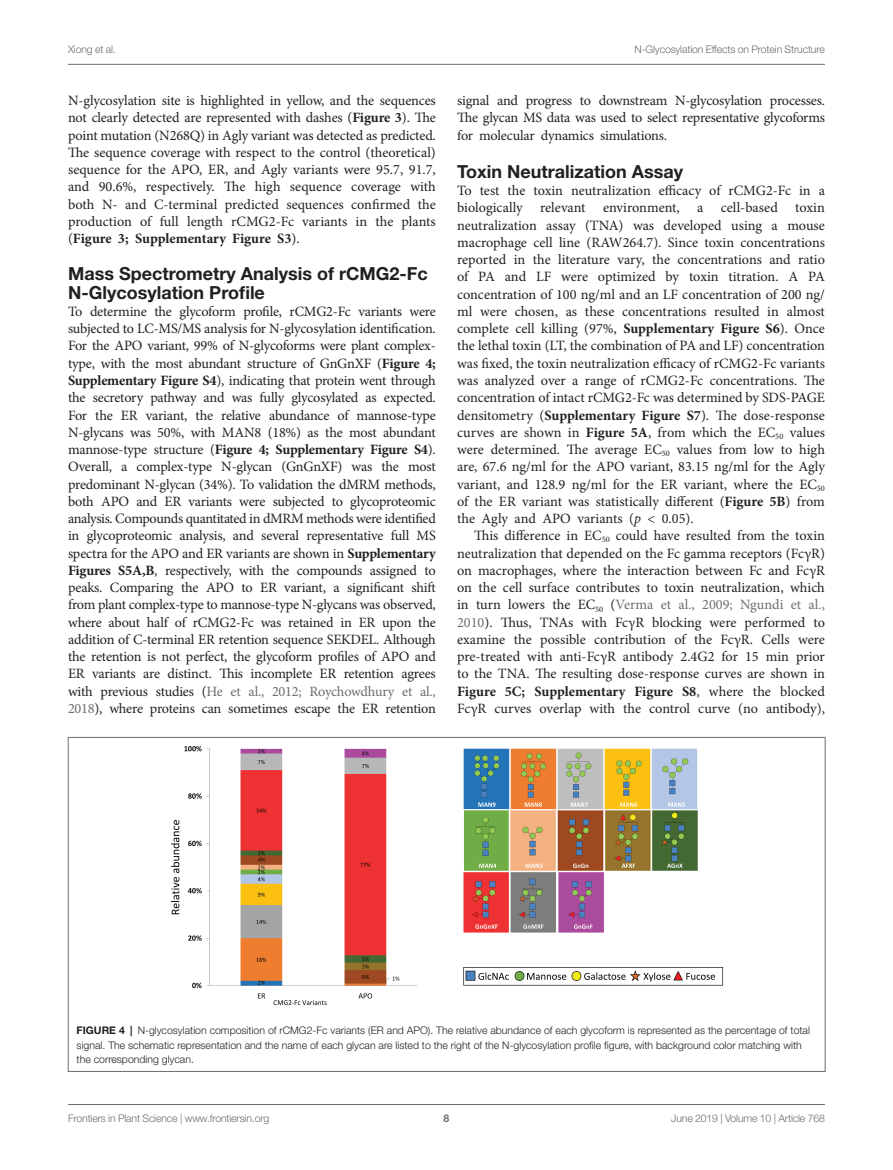
<style>
.page{position:relative;width:893px;height:1170px;background:#fff}
.page>*{position:absolute;margin:0;border:0;box-sizing:border-box;transform-origin:0 0}
.HEAD_2{font:700 18px/18.8px "Helvetica Neue LT Std";color:#231f20}
.TEXT_FLUSH{font:14.25px/17.2px "Minion Pro";letter-spacing:-.01em;color:#231f20;text-align:justify}
.TEXT{font:14.25px/17.2px "Minion Pro";color:#231f20;text-align:justify}
.FIG_LEG{font:300 10.5px/14.2px "Helvetica Neue LT Std";color:#231f20}
.t1{font:300 10.5px "Helvetica Neue LT Std";letter-spacing:-.015em;color:#6c6d70}
.t2{font:700 10.5px "Helvetica Neue LT Std";color:#6c6d70}
.s1{font-weight:700}
.s2{color:#6c6d70}
.s3{font-style:italic}
</style>
<div class="page">
<hr style="left:68px;top:64px;width:757px;height:1px;background:#6c6d70">
<hr style="left:68px;top:1104px;width:757px;height:1px;background:#6c6d70">
<img style="left:171px;top:746px;width:552px;height:259px">
<p class="t1" style="left:68px;top:42px;width:49px">Xiong et al.</p>
<p class="t1" style="left:635px;top:42px;width:192px">N-Glycosylation Effects on Protein Structure</p>
<p class="TEXT_FLUSH" style="left:68px;top:92px;width:369px">N-glycosylation site is highlighted in yellow, and the sequences not clearly detected are represented with dashes (<span class="s1">Figure 3</span>). The point mutation (N268Q) in Agly variant was detected as predicted.<br>The sequence coverage with respect to the control (theoretical) sequence for the APO, ER, and Agly variants were 95.7, 91.7, and 90.6%, respectively. The high sequence coverage with both N- and C-terminal predicted sequences confirmed the production of full length rCMG2-Fc variants in the plants (<span class="s1">Figure 3; Supplementary Figure S3</span>).</p>
<p class="HEAD_2" style="left:68px;top:264px;width:361px">Mass Spectrometry Analysis of rCMG2-Fc<br>N-Glycosylation Profile</p>
<p class="TEXT_FLUSH" style="left:68px;top:303px;width:369px">To determine the glycoform profile, rCMG2-Fc variants were subjected to LC-MS/MS analysis for N-glycosylation identification.<br>For the APO variant, 99% of N-glycoforms were plant complex&shy;type, with the most abundant structure of GnGnXF (<span class="s1">Figure 4; Supplementary Figure S4</span>), indicating that protein went through the secretory pathway and was fully glycosylated as expected.<br>For the ER variant, the relative abundance of mannose-type N-glycans was 50%, with MAN8 (18%) as the most abundant mannose-type structure (<span class="s1">Figure 4; Supplementary Figure S4</span>).<br>Overall, a complex-type N-glycan (GnGnXF) was the most predominant N-glycan (34%). To validation the dMRM methods, both APO and ER variants were subjected to glycoproteomic analysis. Compounds quantitated in dMRM methods were identified in glycoproteomic analysis, and several representative full MS spectra for the APO and ER variants are shown in <span class="s1">Supplementary Figures S5A,B</span>, respectively, with the compounds assigned to peaks. Comparing the APO to ER variant, a significant shift from plant complex-type to mannose-type N-glycans was observed, where about half of rCMG2-Fc was retained in ER upon the addition of C-terminal ER retention sequence SEKDEL. Although the retention is not perfect, the glycoform profiles of APO and ER variants are distinct. This incomplete ER retention agrees with previous studies (<span class="s2">He et al., 2012; Roychowdhury et al., 2018</span>), where proteins can sometimes escape the ER retention</p>
<p class="TEXT_FLUSH" style="left:457px;top:92px;width:369px">signal and progress to downstream N-glycosylation processes.<br>The glycan MS data was used to select representative glycoforms for molecular dynamics simulations.</p>
<p class="HEAD_2" style="left:457px;top:162px;width:227px">Toxin Neutralization Assay</p>
<p class="TEXT_FLUSH" style="left:457px;top:182px;width:369px">To test the toxin neutralization efficacy of rCMG2-Fc in a biologically relevant environment, a cell-based toxin neutralization assay (TNA) was developed using a mouse macrophage cell line (RAW264.7). Since toxin concentrations reported in the literature vary, the concentrations and ratio of PA and LF were optimized by toxin titration. A PA concentration of 100 ng/ml and an LF concentration of 200 ng/ ml were chosen, as these concentrations resulted in almost complete cell killing (97%, <span class="s1">Supplementary Figure S6</span>). Once the lethal toxin (LT, the combination of PA and LF) concentration was fixed, the toxin neutralization efficacy of rCMG2-Fc variants was analyzed over a range of rCMG2-Fc concentrations. The concentration of intact rCMG2-Fc was determined by SDS-PAGE densitometry (<span class="s1">Supplementary Figure S7</span>). The dose-response curves are shown in <span class="s1">Figure 5A</span>, from which the EC<sub>50</sub> values were determined. The average EC<sub>50</sub> values from low to high are, 67.6 ng/ml for the APO variant, 83.15 ng/ml for the Agly variant, and 128.9 ng/ml for the ER variant, where the EC<sub>50 </sub>of the ER variant was statistically different (<span class="s1">Figure 5B</span>) from the Agly and APO variants (<span class="s3">p</span> &lt; 0.05).</p>
<p class="TEXT" style="left:457px;top:527px;width:369px;text-indent:17px">This difference in EC<sub>50</sub> could have resulted from the toxin neutralization that depended on the Fc gamma receptors (FcγR) on macrophages, where the interaction between Fc and FcγR on the cell surface contributes to toxin neutralization, which in turn lowers the EC<sub>50</sub> (<span class="s2">Verma et al., 2009; Ngundi et al., 2010</span>). Thus, TNAs with FcγR blocking were performed to examine the possible contribution of the FcγR. Cells were pre-treated with anti-FcγR antibody 2.4G2 for 15 min prior to the TNA. The resulting dose-response curves are shown in <span class="s1">Figure 5C; Supplementary Figure S8</span>, where the blocked FcγR curves overlap with the control curve (no antibody),</p>
<p class="FIG_LEG" style="left:77px;top:1023px;width:735px"><span class="s1">FIGURE 4 |</span> N-glycosylation composition of rCMG2-Fc variants (ER and APO). The relative abundance of each glycoform is represented as the percentage of total signal. The schematic representation and the name of each glycan are listed to the right of the N-glycosylation profile figure, with background color matching with the corresponding glycan.</p>
<p class="t1" style="left:68px;top:1111px;width:203px">Frontiers in Plant Science | www.frontiersin.org</p>
<p class="t2" style="left:444px;top:1111px;width:7px">8</p>
<p class="t1" style="left:671px;top:1111px;width:155px">June 2019 | Volume 10 | Article 768</p>
</div>
